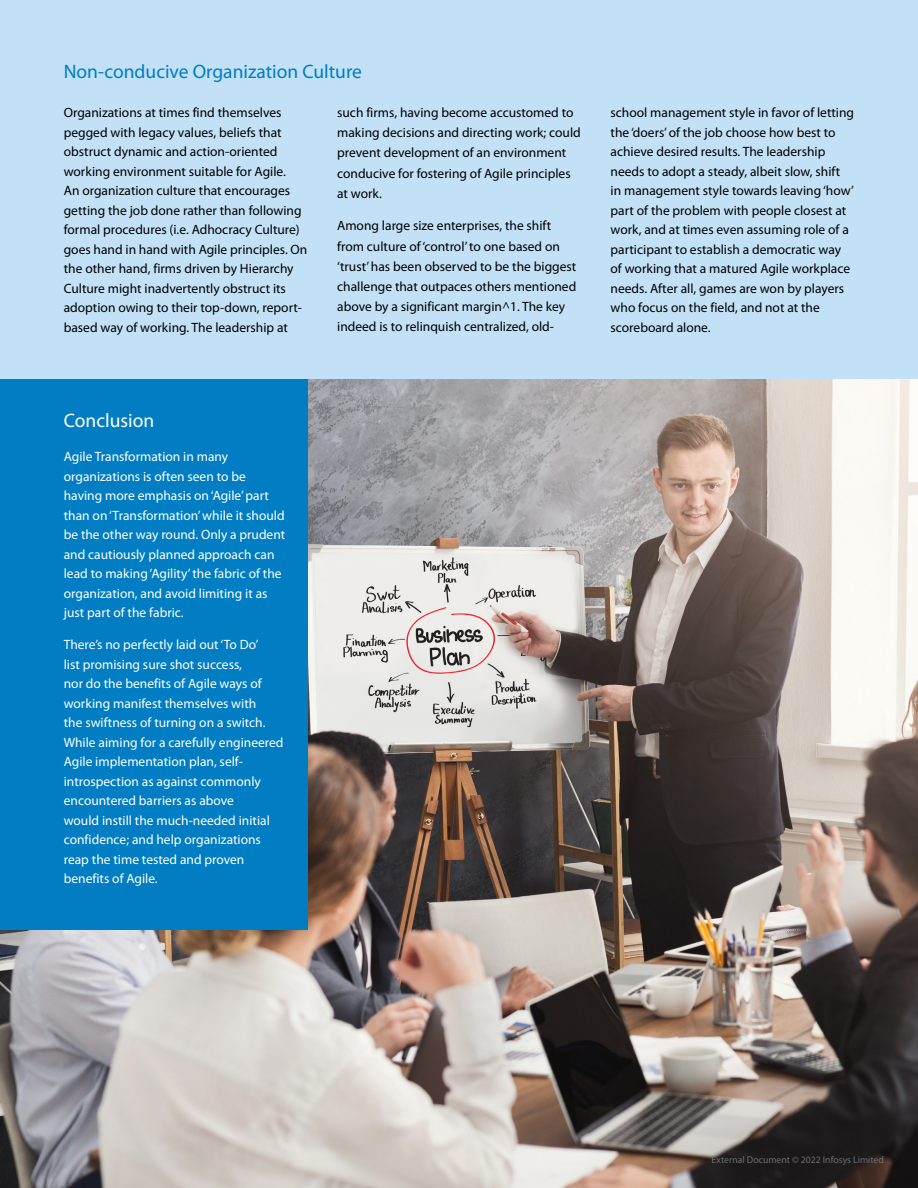
<style>
.page{position:relative;width:918px;height:1188px;background:#fff}
.page>*{position:absolute;margin:0;border:0;box-sizing:border-box;transform-origin:0 0}
.t1{font:19.5px "Myriad Pro";color:#007dc3}
.t2{font:19.5px "Myriad Pro";color:#fff}
.t3{font:13.5px/19.5px "Myriad Pro";color:#000}
.t4{font:13.5px/19.5px "Myriad Pro";color:#fff}
.t5{font:9.75px "Myriad Pro";color:#6d6e71}
</style>
<div class="page">
<img style="left:0;top:379px;width:918px;height:809px">
<div style="left:0;top:379px;width:307px;height:550px;background:#007dc3"></div>
<div style="left:0;top:0;width:918px;height:379px;background:#c2e1f6"></div>
<h1 class="t1" style="left:64px;top:60px;width:300px">Non-conducive Organization Culture</h1>
<p class="t3" style="left:64px;top:103px;width:245px">Organizations at times find themselves pegged with legacy values, beliefs that obstruct dynamic and action-oriented working environment suitable for Agile.<br>An organization culture that encourages getting the job done rather than following formal procedures (i.e. Adhocracy Culture) goes hand in hand with Agile principles. On the other hand, firms driven by Hierarchy Culture might inadvertently obstruct its adoption owing to their top-down, report&shy;based way of working. The leadership at</p>
<p class="t3" style="left:337px;top:102px;width:245px;line-height:20.1px">such firms, having become accustomed to making decisions and directing work; could prevent development of an environment conducive for fostering of Agile principles at work.</p>
<p class="t3" style="left:337px;top:216px;width:241px;line-height:20.1px">Among large size enterprises, the shift from culture of ‘control’ to one based on ‘trust’ has been observed to be the biggest challenge that outpaces others mentioned above by a significant margin^1. The key indeed is to relinquish centralized, old-</p>
<p class="t3" style="left:611px;top:103px;width:245px">school management style in favor of letting the ‘doers’ of the job choose how best to achieve desired results. The leadership needs to adopt a steady, albeit slow, shift in management style towards leaving ‘how’ part of the problem with people closest at work, and at times even assuming role of a participant to establish a democratic way of working that a matured Agile workplace needs. After all, games are won by players who focus on the field, and not at the scoreboard alone.</p>
<h1 class="t2" style="left:64px;top:409px;width:92px">Conclusion</h1>
<p class="t4" style="left:64px;top:447px;width:223px">Agile Transformation in many organizations is often seen to be having more emphasis on ‘Agile’ part than on ‘Transformation’ while it should be the other way round. Only a prudent and cautiously planned approach can lead to making ‘Agility’ the fabric of the organization, and avoid limiting it as just part of the fabric.</p>
<p class="t4" style="left:64px;top:635px;width:221px">There’s no perfectly laid out ‘To Do’<br>list promising sure shot success,<br>nor do the benefits of Agile ways of working manifest themselves with<br>the swiftness of turning on a switch.<br>While aiming for a carefully engineered Agile implementation plan, self&shy;introspection as against commonly encountered barriers as above<br>would instill the much-needed initial confidence; and help organizations reap the time tested and proven benefits of Agile.</p>
<p class="t5" style="left:712px;top:1154px;width:174px">External Document © 2022 Infosys Limited</p>
</div>
